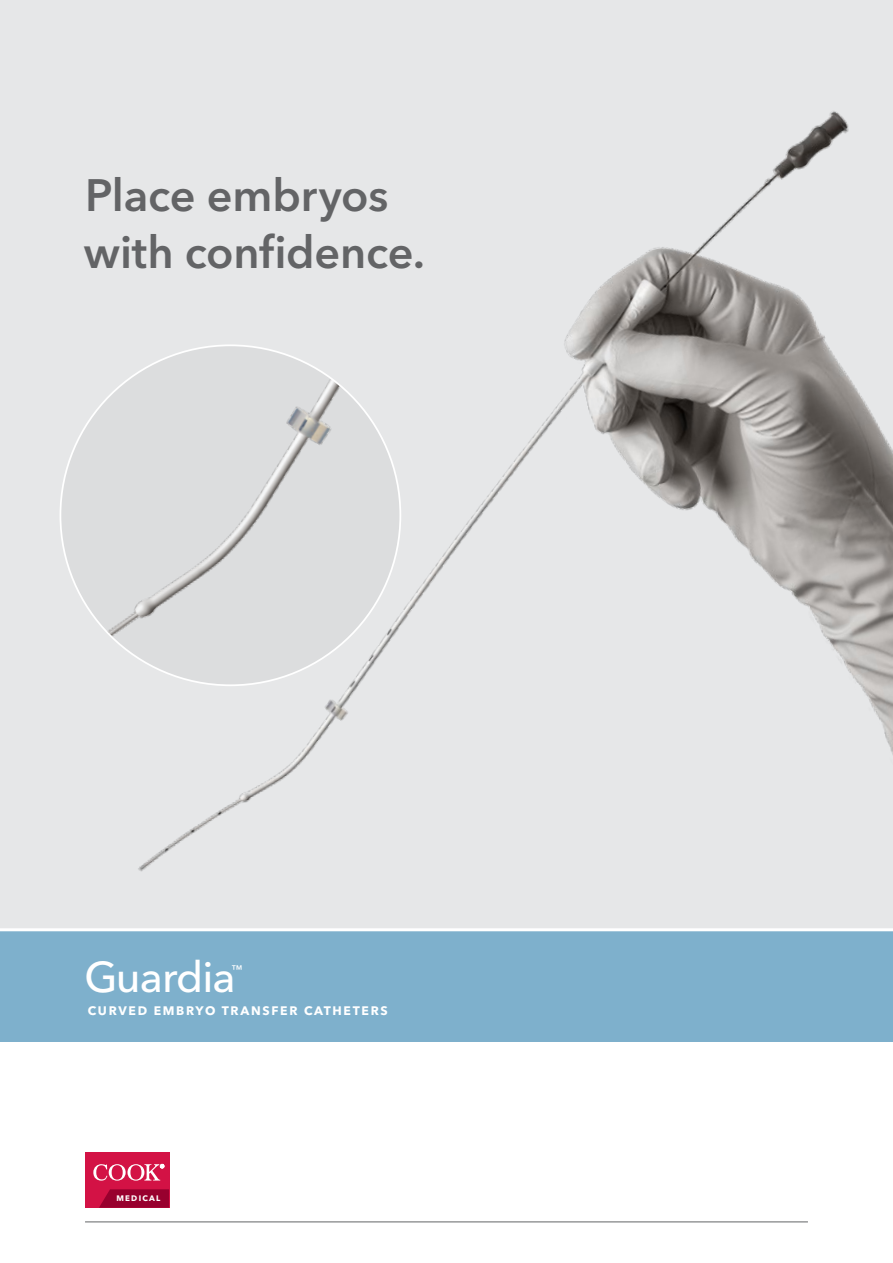
<style>
.page{position:relative;width:893px;height:1263px;background:#fff}
.page>*{position:absolute;margin:0;border:0;box-sizing:border-box;transform-origin:0 0}
.t1{font:600 45px/57px "Avenir Next LT Pro";letter-spacing:-.005em;color:#636466}
.t2{font:500 42.75px "Avenir Next LT Pro";letter-spacing:-.02em;color:#fff}
.t3{font:700 12.3px "Avenir Next LT Pro";letter-spacing:.14em;color:#fff}
.t4{font:500 10.95px "Avenir Next LT Pro";color:#fff}
.t5{font:700 7.95px "Avenir Next LT Pro";letter-spacing:.155em;color:#fff}
</style>
<div class="page">
<hr style="left:85px;top:1221px;width:723px;height:1px;background:#636466">
<div style="left:85px;top:1152px;width:84px;height:56px;background:#d31245"></div>
<svg style="left:99px;top:1189px;width:70px;height:19px"></svg>
<svg style="left:93px;top:1164px;width:71px;height:16px"></svg>
<div style="left:0;top:931px;width:893px;height:111px;background:#7eb0cc"></div>
<img style="left:0;top:0;width:893px;height:932px">
<h1 class="t1" style="left:84px;top:166px;width:342px">Place embryos with confidence.</h1>
<h2 class="t2" style="left:84px;top:951px;width:153px">Guardia</h2>
<p class="t4" style="left:231px;top:963px;width:12px">™</p>
<p class="t3" style="left:88px;top:1003px;width:302px">CURVED EMBRYO TRANSFER CATHETERS</p>
<p class="t5" style="left:116px;top:1193px;width:45px">MEDICAL</p>
</div>
